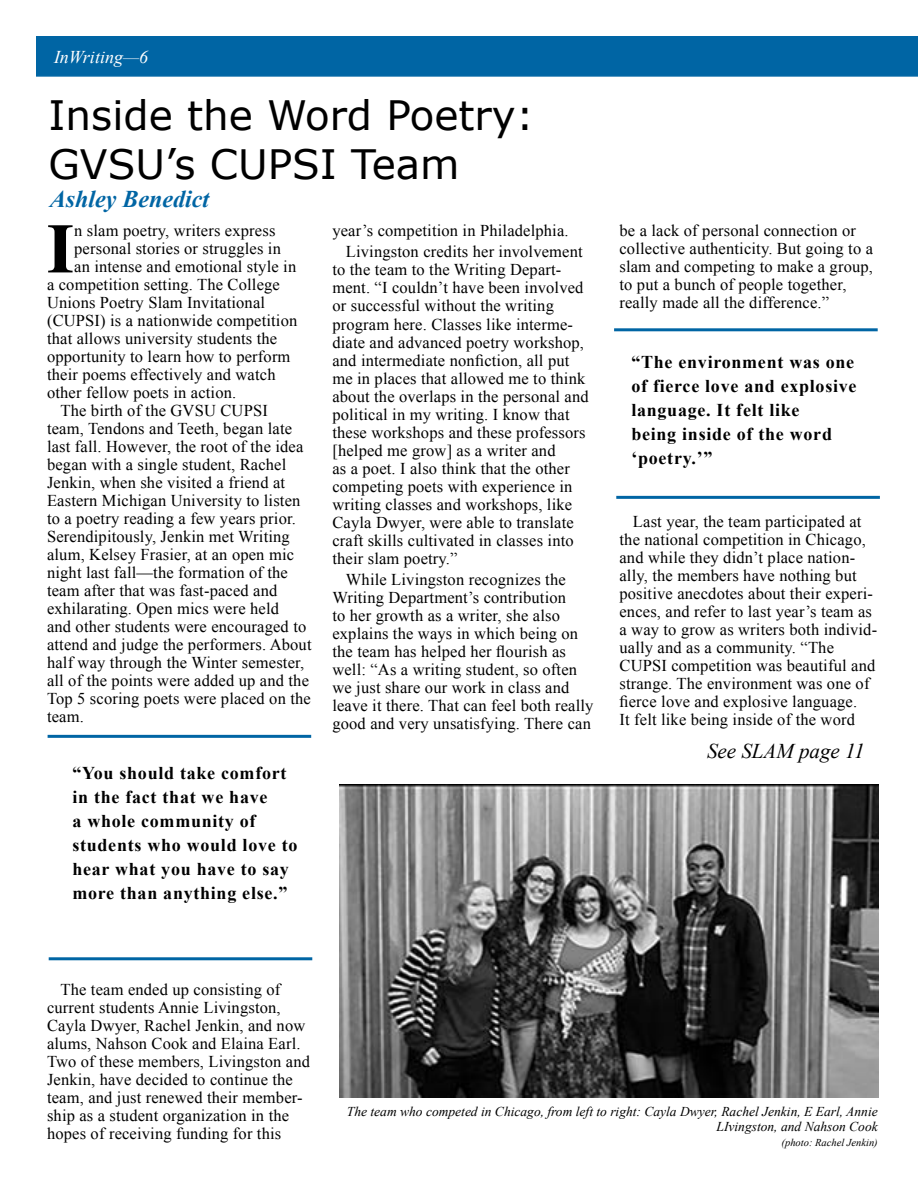
<style>
.page{position:relative;width:918px;height:1188px;background:#fff}
.page>*{position:absolute;margin:0;border:0;box-sizing:border-box;transform-origin:0 0}
.t1{font:700 69.75px "Times";color:#000}
.t2{font:40.5px/48.6px "Verdana";color:#000}
.t3{font:italic 700 24px "Times New Roman";color:#0065a4}
.t4{font:italic 21px "Times New Roman";color:#000}
.t5{font:700 18px/24px "Times New Roman";letter-spacing:.04em;color:#000}
.t6{font:italic 18px "Times New Roman";color:#fff}
.t7{font:16.5px/18px "Times New Roman";letter-spacing:.01em;color:#000}
.t8{font:italic 13.5px/15px "Times New Roman";color:#000;text-align:right}
.t9{font:italic 10.5px "Times New Roman";color:#000}
</style>
<div class="page">
<div style="left:36px;top:36px;width:882px;height:41px;background:#0065a4"></div>
<hr style="left:614px;top:328px;width:264px;height:3px;background:#0065a4">
<hr style="left:616px;top:496px;width:264px;height:3px;background:#0065a4">
<hr style="left:48px;top:735px;width:263px;height:3px;background:#0065a4">
<hr style="left:49px;top:957px;width:263px;height:3px;background:#0065a4">
<img style="left:339px;top:784px;width:540px;height:314px">
<p class="t6" style="left:54px;top:47px;width:96px">InWriting—6</p>
<h2 class="t2" style="left:49px;top:90px;width:487px">Inside the Word Poetry:<br>GVSU’s CUPSI Team</h2>
<h3 class="t3" style="left:50px;top:185px;width:161px">Ashley Benedict</h3>
<h1 class="t1" style="left:47px;top:220px;width:29px">I</h1>
<p class="t7" style="left:74px;top:222px;width:203px">n slam poetry, writers express</p>
<p class="t7" style="left:74px;top:240px;width:208px">personal stories or struggles in</p>
<p class="t7" style="left:74px;top:258px;width:224px">an intense and emotional style in</p>
<p class="t7" style="left:47px;top:276px;width:234px">a competition setting. The College</p>
<p class="t7" style="left:47px;top:294px;width:220px">Unions Poetry Slam Invitational</p>
<p class="t7" style="left:47px;top:312px;width:252px">(CUPSI) is a nationwide competition</p>
<p class="t7" style="left:47px;top:330px;width:232px">that allows university students the</p>
<p class="t7" style="left:47px;top:348px;width:245px">opportunity to learn how to perform</p>
<p class="t7" style="left:47px;top:366px;width:230px">their poems effectively and watch</p>
<p class="t7" style="left:47px;top:384px;width:191px">other fellow poets in action.</p>
<p class="t7" style="left:61px;top:402px;width:209px">The birth of the GVSU CUPSI</p>
<p class="t7" style="left:47px;top:420px;width:247px">team, Tendons and Teeth, began late</p>
<p class="t7" style="left:47px;top:438px;width:258px">last fall. However, the root of the idea</p>
<p class="t7" style="left:47px;top:456px;width:241px">began with a single student, Rachel</p>
<p class="t7" style="left:47px;top:474px;width:240px">Jenkin, when she visited a friend at</p>
<p class="t7" style="left:47px;top:492px;width:255px">Eastern Michigan University to listen</p>
<p class="t7" style="left:47px;top:510px;width:250px">to a poetry reading a few years prior.</p>
<p class="t7" style="left:47px;top:528px;width:244px">Serendipitously, Jenkin met Writing</p>
<p class="t7" style="left:47px;top:546px;width:249px">alum, Kelsey Frasier, at an open mic</p>
<p class="t7" style="left:47px;top:564px;width:242px">night last fall—the formation of the</p>
<p class="t7" style="left:47px;top:582px;width:232px">team after that was fast-paced and</p>
<p class="t7" style="left:47px;top:600px;width:234px">exhilarating. Open mics were held</p>
<p class="t7" style="left:47px;top:618px;width:261px">and other students were encouraged to</p>
<p class="t7" style="left:47px;top:636px;width:266px">attend and judge the performers. About</p>
<p class="t7" style="left:47px;top:654px;width:259px">half way through the Winter semester,</p>
<p class="t7" style="left:47px;top:672px;width:263px">all of the points were added up and the</p>
<p class="t7" style="left:47px;top:690px;width:265px">Top 5 scoring poets were placed on the</p>
<p class="t7" style="left:47px;top:708px;width:38px">team.</p>
<p class="t5" style="left:72px;top:761px;width:226px">“You should take comfort in the fact that we have<br>a whole community of students who would love to hear what you have to say more than anything else.”</p>
<p class="t7" style="left:346px;top:220px;width:238px;line-height:21px;text-indent:-13px">year’s competition in Philadelphia.<br>Livingston credits her involvement</p>
<p class="t7" style="left:332px;top:261px;width:258px">to the team to the Writing Depart&shy;ment. “I couldn’t have been involved or successful without the writing program here. Classes like interme&shy;diate and advanced poetry workshop, and intermediate nonfiction, all put me in places that allowed me to think about the overlaps in the personal and political in my writing. I know that these workshops and these professors [helped me grow] as a writer and<br>as a poet. I also think that the other competing poets with experience in writing classes and workshops, like Cayla Dwyer, were able to translate craft skills cultivated in classes into their slam poetry.”</p>
<p class="t7" style="left:332px;top:570px;width:263px;text-indent:13px">While Livingston recognizes the Writing Department’s contribution<br>to her growth as a writer, she also explains the ways in which being on the team has helped her flourish as well: “As a writing student, so often we just share our work in class and leave it there. That can feel both really good and very unsatisfying. There can</p>
<p class="t7" style="left:620px;top:222px;width:255px">be a lack of personal connection or collective authenticity. But going to a slam and competing to make a group, to put a bunch of people together, really made all the difference.”</p>
<p class="t5" style="left:631px;top:350px;width:227px">“The environment was one of fierce love and explosive language. It felt like<br>being inside of the word ‘poetry.’”</p>
<p class="t7" style="left:620px;top:513px;width:259px;text-indent:13px">Last year, the team participated at the national competition in Chicago, and while they didn’t place nation&shy;ally, the members have nothing but positive anecdotes about their experi&shy;ences, and refer to last year’s team as a way to grow as writers both individ&shy;ually and as a community. “The CUPSI competition was beautiful and strange. The environment was one of fierce love and explosive language.<br>It felt like being inside of the word</p>
<p class="t4" style="left:707px;top:739px;width:159px">See SLAM page 11</p>
<p class="t7" style="left:47px;top:981px;width:265px;text-indent:13px">The team ended up consisting of current students Annie Livingston, Cayla Dwyer, Rachel Jenkin, and now alums, Nahson Cook and Elaina Earl.<br>Two of these members, Livingston and Jenkin, have decided to continue the team, and just renewed their member&shy;ship as a student organization in the hopes of receiving funding for this</p>
<p class="t8" style="left:347px;top:1104px;width:532px">The team who competed in Chicago, from left to right: Cayla Dwyer, Rachel Jenkin, E Earl, Annie<br>LIvingston, and Nahson Cook</p>
<p class="t9" style="left:782px;top:1137px;width:98px">(photo: Rachel Jenkin)</p>
</div>
